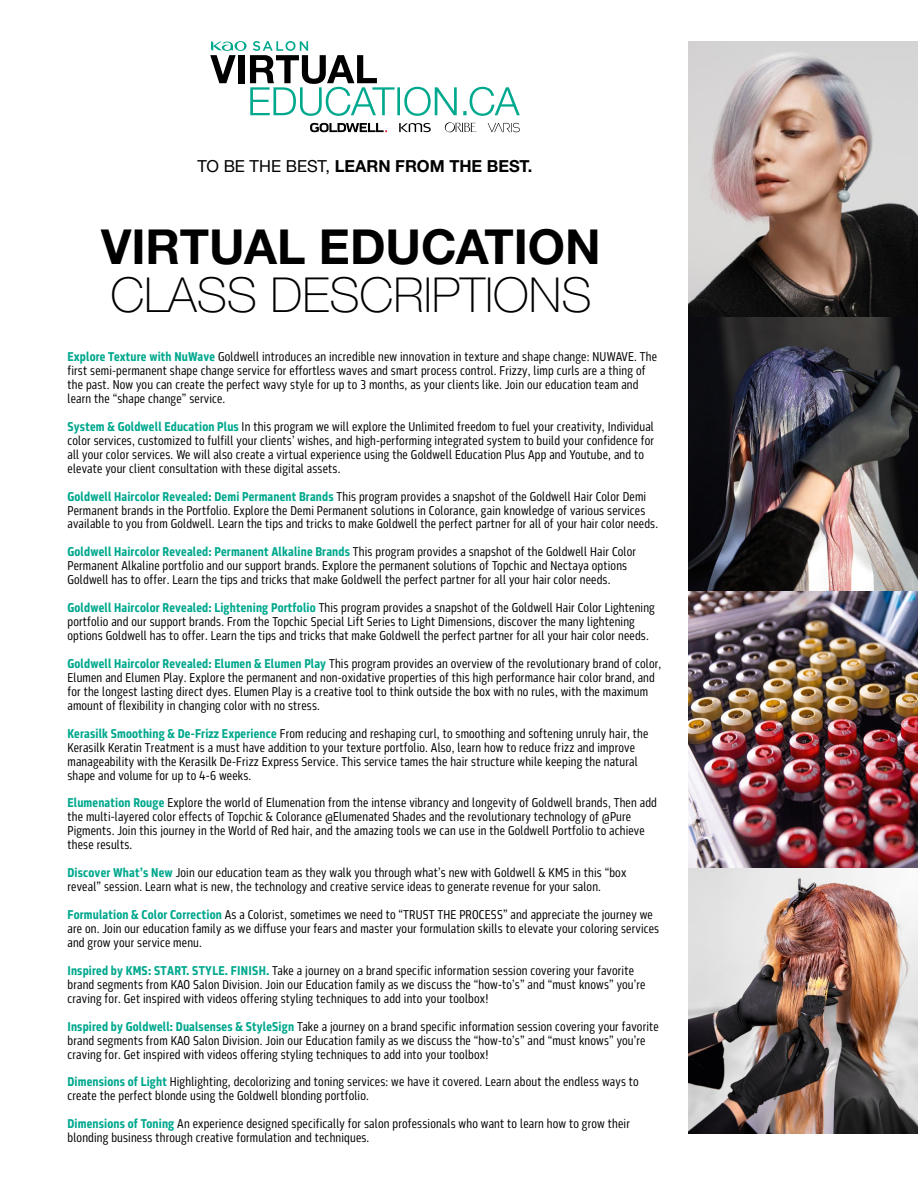
<style>
.page{position:relative;width:918px;height:1188px;background:#fff}
.page>*{position:absolute;margin:0;border:0;box-sizing:border-box;transform-origin:0 0}
.t1{font:100 48px "Helvetica Neue LTW1 G";color:#000}
.t2{font:700 48px "Helvetica Neue LTW1 G";color:#000}
.t3{font:700 16.5px "Helvetica Neue LTW1 G";color:#000}
.t4{font:13.5px/14px "Tram Cn";letter-spacing:.01em;color:#000}
.s1{font-weight:400}
.s2{font-weight:700;color:#00a88e}
</style>
<div class="page">
<img style="left:688px;top:316px;width:230px;height:818px">
<img style="left:688px;top:41px;width:230px;height:275px">
<svg style="left:310px;top:123px;width:77px;height:9px"></svg>
<svg style="left:445px;top:122px;width:31px;height:10px"></svg>
<svg style="left:399px;top:122px;width:32px;height:11px"></svg>
<svg style="left:488px;top:123px;width:32px;height:9px"></svg>
<svg style="left:210px;top:41px;width:310px;height:75px"></svg>
<p class="t3" style="left:198px;top:156px;width:336px"><span class="s1">TO BE THE BEST,</span> LEARN FROM THE BEST.</p>
<h1 class="t2" style="left:101px;top:217px;width:501px">VIRTUAL EDUCATION</h1>
<h1 class="t1" style="left:110px;top:266px;width:483px">CLASS DESCRIPTIONS</h1>
<p class="t4" style="left:68px;top:350px;width:591px"><span class="s2">Explore Texture with NuWave</span> Goldwell introduces an incredible new innovation in texture and shape change: NUWAVE. The first semi-permanent shape change service for effortless waves and smart process control. Frizzy, limp curls are a thing of the past. Now you can create the perfect wavy style for up to 3 months, as your clients like. Join our education team and learn the “shape change” service.</p>
<p class="t4" style="left:68px;top:420px;width:588px"><span class="s2">System &amp; Goldwell Education Plus</span> In this program we will explore the Unlimited freedom to fuel your creativity, Individual color services, customized to fulfill your clients’ wishes, and high-performing integrated system to build your confidence for all your color services. We will also create a virtual experience using the Goldwell Education Plus App and Youtube, and to elevate your client consultation with these digital assets.</p>
<p class="t4" style="left:68px;top:490px;width:592px"><span class="s2">Goldwell Haircolor Revealed: Demi Permanent Brands</span> This program provides a snapshot of the Goldwell Hair Color Demi<br>Permanent brands in the Portfolio. Explore the Demi Permanent solutions in Colorance, gain knowledge of various services available to you from Goldwell. Learn the tips and tricks to make Goldwell the perfect partner for all of your hair color needs.</p>
<p class="t4" style="left:68px;top:545px;width:570px"><span class="s2">Goldwell Haircolor Revealed: Permanent Alkaline Brands</span> This program provides a snapshot of the Goldwell Hair Color<br>Permanent Alkaline portfolio and our support brands. Explore the permanent solutions of Topchic and Nectaya options<br>Goldwell has to offer. Learn the tips and tricks that make Goldwell the perfect partner for all your hair color needs.</p>
<p class="t4" style="left:68px;top:601px;width:589px"><span class="s2">Goldwell Haircolor Revealed: Lightening Portfolio</span> This program provides a snapshot of the Goldwell Hair Color Lightening portfolio and our support brands. From the Topchic Special Lift Series to Light Dimensions, discover the many lightening options Goldwell has to offer. Learn the tips and tricks that make Goldwell the perfect partner for all your hair color needs.</p>
<p class="t4" style="left:68px;top:657px;width:595px"><span class="s2">Goldwell Haircolor Revealed: Elumen &amp; Elumen Play</span> This program provides an overview of the revolutionary brand of color, Elumen and Elumen Play. Explore the permanent and non-oxidative properties of this high performance hair color brand, and for the longest lasting direct dyes. Elumen Play is a creative tool to think outside the box with no rules, with the maximum amount of flexibility in changing color with no stress.</p>
<p class="t4" style="left:68px;top:727px;width:583px"><span class="s2">Kerasilk Smoothing &amp; De-Frizz Experience</span> From reducing and reshaping curl, to smoothing and softening unruly hair, the Kerasilk Keratin Treatment is a must have addition to your texture portfolio. Also, learn how to reduce frizz and improve manageability with the Kerasilk De-Frizz Express Service. This service tames the hair structure while keeping the natural shape and volume for up to 4-6 weeks.</p>
<p class="t4" style="left:68px;top:797px;width:591px"><span class="s2">Elumenation Rouge</span> Explore the world of Elumenation from the intense vibrancy and longevity of Goldwell brands, Then add the multi-layered color effects of Topchic &amp; Colorance @Elumenated Shades and the revolutionary technology of @Pure Pigments. Join this journey in the World of Red hair, and the amazing tools we can use in the Goldwell Portfolio to achieve these results.</p>
<p class="t4" style="left:68px;top:866px;width:560px"><span class="s2">Discover What’s New</span> Join our education team as they walk you through what’s new with Goldwell &amp; KMS in this “box reveal” session. Learn what is new, the technology and creative service ideas to generate revenue for your salon.</p>
<p class="t4" style="left:68px;top:908px;width:593px"><span class="s2">Formulation &amp; Color Correction</span> As a Colorist, sometimes we need to “TRUST THE PROCESS” and appreciate the journey we are on. Join our education family as we diffuse your fears and master your formulation skills to elevate your coloring services and grow your service menu.</p>
<p class="t4" style="left:68px;top:964px;width:580px"><span class="s2">Inspired by KMS: START. STYLE. FINISH.</span> Take a journey on a brand specific information session covering your favorite brand segments from KAO Salon Division. Join our Education family as we discuss the “how-to’s” and “must knows” you’re craving for. Get inspired with videos offering styling techniques to add into your toolbox!</p>
<p class="t4" style="left:68px;top:1020px;width:593px"><span class="s2">Inspired by Goldwell: Dualsenses &amp; StyleSign</span> Take a journey on a brand specific information session covering your favorite brand segments from KAO Salon Division. Join our Education family as we discuss the “how-to’s” and “must knows” you’re craving for. Get inspired with videos offering styling techniques to add into your toolbox!</p>
<p class="t4" style="left:68px;top:1076px;width:573px"><span class="s2">Dimensions of Light</span> Highlighting, decolorizing and toning services: we have it covered. Learn about the endless ways to create the perfect blonde using the Goldwell blonding portfolio.</p>
<p class="t4" style="left:68px;top:1117px;width:564px"><span class="s2">Dimensions of Toning</span> An experience designed specifically for salon professionals who want to learn how to grow their blonding business through creative formulation and techniques.</p>
</div>
